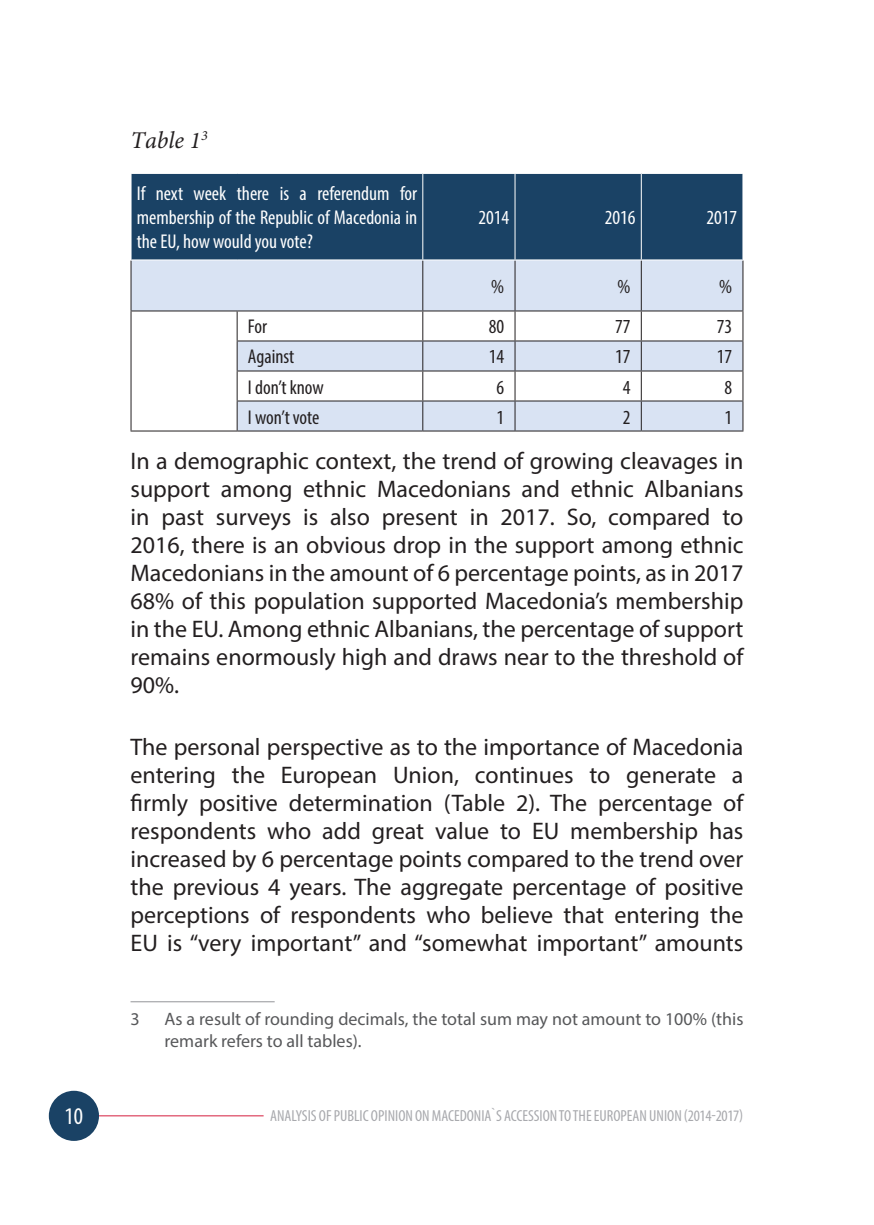
<style>
.page{position:relative;width:874px;height:1225px;background:#fff}
.page>*{position:absolute;margin:0;border:0;box-sizing:border-box;transform-origin:0 0}
.t1{font:24px/28px "Myriad Pro";color:#231f20;text-align:justify}
.t2{font:italic 24px "Minion Pro Mk";color:#231f20}
.t3{font:condensed 24px "Myriad Pro";color:#fff}
.t4{font:condensed 20px/24px "Myriad Pro";color:#fff;text-align:justify}
.t5{font:condensed 20px "Myriad Pro";color:#231f20}
.t6{font:18px/22px "Myriad Pro";color:#57585a}
.t7{font:condensed 16px "Myriad Pro";color:#a8a9ad}
</style>
<div class="page">
<div style="left:49px;top:1090px;width:50px;height:51px;background:#1a4265;border-radius:50%"></div>
<hr style="left:99px;top:1115px;width:164px;height:1px;background:#d51e3e">
<div style="left:131px;top:174px;width:611px;height:85px;background:#1a4265"></div>
<svg style="left:131px;top:260px;width:611px;height:170px;fill:#d9e3f3"></svg>
<hr style="left:422px;top:174px;width:1px;height:85px;background:#fff">
<hr style="left:514px;top:174px;width:1px;height:85px;background:#fff">
<hr style="left:640px;top:174px;width:1px;height:85px;background:#fff">
<hr style="left:130px;top:310px;width:107px;height:1px;background:#231f20">
<hr style="left:237px;top:310px;width:185px;height:1px;background:#231f20">
<hr style="left:422px;top:310px;width:92px;height:1px;background:#231f20">
<hr style="left:514px;top:310px;width:127px;height:1px;background:#231f20">
<hr style="left:641px;top:310px;width:102px;height:1px;background:#231f20">
<hr style="left:236px;top:340px;width:186px;height:1px;background:#231f20">
<hr style="left:422px;top:340px;width:92px;height:1px;background:#231f20">
<hr style="left:514px;top:340px;width:127px;height:1px;background:#231f20">
<hr style="left:641px;top:340px;width:102px;height:1px;background:#231f20">
<hr style="left:236px;top:370px;width:186px;height:1px;background:#231f20">
<hr style="left:422px;top:370px;width:92px;height:1px;background:#231f20">
<hr style="left:514px;top:370px;width:127px;height:1px;background:#231f20">
<hr style="left:641px;top:370px;width:102px;height:1px;background:#231f20">
<hr style="left:236px;top:400px;width:186px;height:1px;background:#231f20">
<hr style="left:422px;top:400px;width:92px;height:1px;background:#231f20">
<hr style="left:514px;top:400px;width:127px;height:1px;background:#231f20">
<hr style="left:641px;top:400px;width:102px;height:1px;background:#231f20">
<hr style="left:130px;top:430px;width:107px;height:1px;background:#231f20">
<hr style="left:237px;top:430px;width:185px;height:1px;background:#231f20">
<hr style="left:422px;top:430px;width:92px;height:1px;background:#231f20">
<hr style="left:514px;top:430px;width:127px;height:1px;background:#231f20">
<hr style="left:641px;top:430px;width:102px;height:1px;background:#231f20">
<hr style="left:130px;top:260px;width:1px;height:50px;background:#231f20">
<hr style="left:130px;top:311px;width:1px;height:30px;background:#231f20">
<hr style="left:130px;top:341px;width:1px;height:30px;background:#231f20">
<hr style="left:130px;top:371px;width:1px;height:30px;background:#231f20">
<svg style="left:130px;top:401px;width:1px;height:29px"></svg>
<hr style="left:422px;top:260px;width:1px;height:50px;background:#231f20">
<hr style="left:514px;top:260px;width:1px;height:50px;background:#231f20">
<hr style="left:640px;top:260px;width:1px;height:50px;background:#231f20">
<hr style="left:742px;top:260px;width:1px;height:50px;background:#231f20">
<svg style="left:236px;top:311px;width:1px;height:119px"></svg>
<svg style="left:422px;top:311px;width:1px;height:119px"></svg>
<svg style="left:514px;top:311px;width:1px;height:119px"></svg>
<svg style="left:640px;top:311px;width:1px;height:119px"></svg>
<svg style="left:742px;top:311px;width:1px;height:119px"></svg>
<hr style="left:130px;top:1001px;width:144px;height:1px;background:#939598">
<p class="t2" style="left:130px;top:124px;width:79px">Table 1<sup>3</sup></p>
<p class="t4" style="left:137px;top:181px;width:282px">If next week there is a referendum for membership of the Republic of Macedonia in the EU, how would you vote?</p>
<p class="t4" style="left:478px;top:205px;width:32px">2014</p>
<p class="t4" style="left:604px;top:205px;width:32px">2016</p>
<p class="t4" style="left:706px;top:205px;width:32px">2017</p>
<p class="t5" style="left:491px;top:274px;width:14px">%</p>
<p class="t5" style="left:617px;top:274px;width:14px">%</p>
<p class="t5" style="left:718px;top:274px;width:14px">%</p>
<p class="t5" style="left:248px;top:315px;width:21px">For</p>
<p class="t5" style="left:488px;top:315px;width:17px">80</p>
<p class="t5" style="left:614px;top:315px;width:17px">77</p>
<p class="t5" style="left:716px;top:315px;width:17px">73</p>
<p class="t5" style="left:248px;top:345px;width:48px">Against</p>
<p class="t5" style="left:488px;top:345px;width:17px">14</p>
<p class="t5" style="left:614px;top:345px;width:17px">17</p>
<p class="t5" style="left:716px;top:345px;width:17px">17</p>
<p class="t5" style="left:248px;top:375px;width:77px">I don’t know</p>
<p class="t5" style="left:496px;top:375px;width:9px">6</p>
<p class="t5" style="left:622px;top:375px;width:9px">4</p>
<p class="t5" style="left:724px;top:375px;width:9px">8</p>
<p class="t5" style="left:248px;top:405px;width:73px">I won’t vote</p>
<p class="t5" style="left:496px;top:405px;width:9px">1</p>
<p class="t5" style="left:622px;top:405px;width:9px">2</p>
<p class="t5" style="left:724px;top:405px;width:9px">1</p>
<p class="t1" style="left:130px;top:446px;width:614px">In a demographic context, the trend of growing cleavages in support among ethnic Macedonians and ethnic Albanians in past surveys is also present in 2017. So, compared to 2016, there is an obvious drop in the support among ethnic Macedonians in the amount of 6 percentage points, as in 2017<br>68% of this population supported Macedonia’s membership in the EU. Among ethnic Albanians, the percentage of support remains enormously high and draws near to the threshold of 90%.</p>
<p class="t1" style="left:130px;top:732px;width:614px">The personal perspective as to the importance of Macedonia entering the European Union, continues to generate a firmly positive determination (Table 2). The percentage of respondents who add great value to EU membership has increased by 6 percentage points compared to the trend over the previous 4 years. The aggregate percentage of positive perceptions of respondents who believe that entering the EU is “very important” and “somewhat important” amounts</p>
<p class="t6" style="left:130px;top:1008px;width:11px">3</p>
<p class="t6" style="left:164px;top:1008px;width:580px">As a result of rounding decimals, the total sum may not amount to 100% (this remark refers to all tables).</p>
<p class="t3" style="left:64px;top:1101px;width:20px">10</p>
<p class="t7" style="left:270px;top:1105px;width:474px">ANALYSIS OF PUBLIC OPINION ON MACEDONIA`S ACCESSION TO THE EUROPEAN UNION (2014-2017)</p>
</div>
